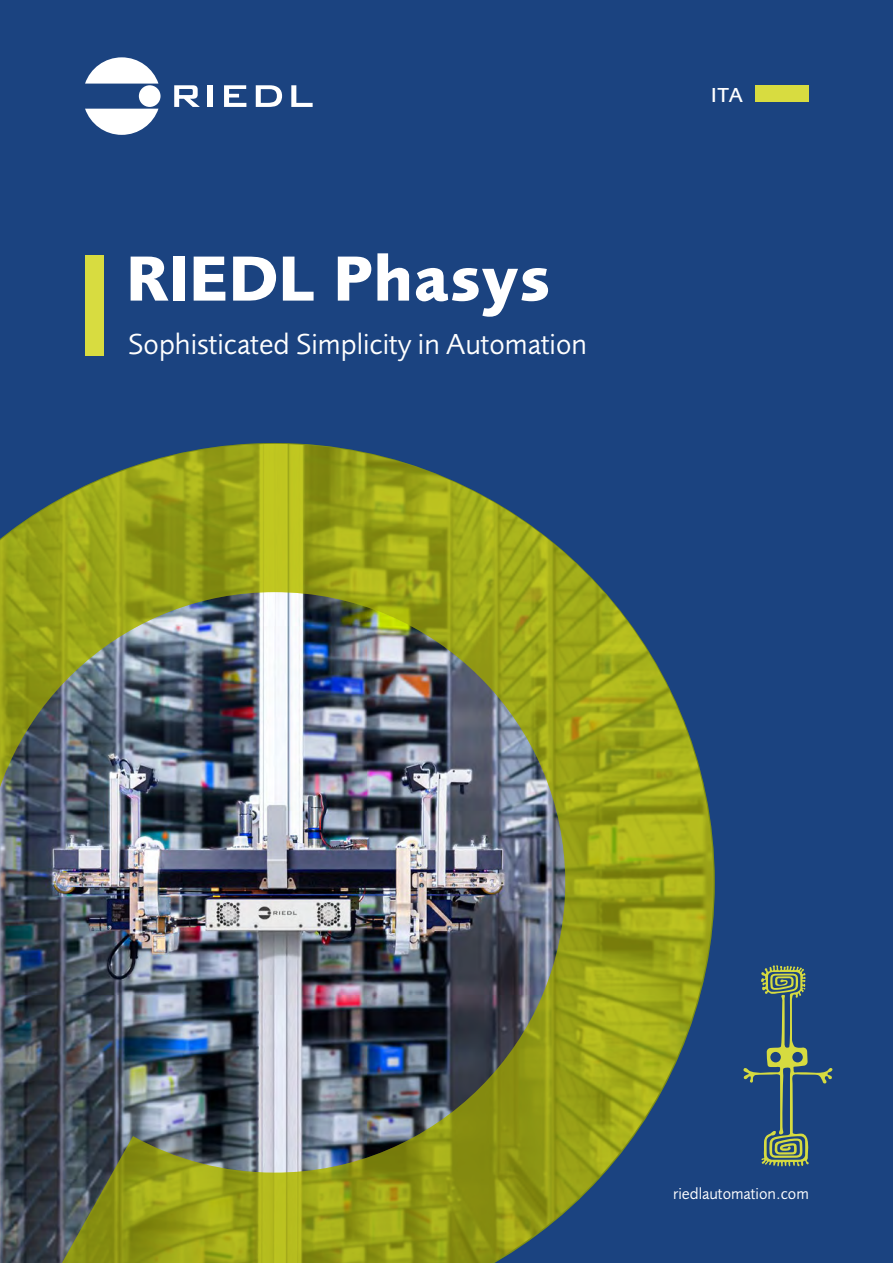
<style>
.page{position:relative;width:893px;height:1263px;background:#1b4380}
.page>*{position:absolute;margin:0;border:0;box-sizing:border-box;transform-origin:0 0}
.t1{font:700 66px "Foundry Sans OT2";letter-spacing:.01em;color:#fff}
.t2{font:30px "Foundry Sans OT2";color:#fff}
.t3{font:500 21px "Foundry Sans OT2";color:#fff}
.t4{font:16.5px "Foundry Sans OT2";color:#fff}
</style>
<div class="page">
<div style="left:85px;top:255px;width:19px;height:100px;background:#d8dc40"></div>
<div style="left:755px;top:86px;width:54px;height:16px;background:#d8dc40"></div>
<svg style="left:291px;top:85px;width:22px;height:22px"></svg>
<svg style="left:256px;top:85px;width:26px;height:22px"></svg>
<svg style="left:224px;top:85px;width:22px;height:22px"></svg>
<div style="left:208px;top:85px;width:5px;height:22px;background:#fff"></div>
<svg style="left:174px;top:85px;width:26px;height:22px"></svg>
<svg style="left:85px;top:109px;width:73px;height:26px"></svg>
<div style="left:139px;top:85px;width:22px;height:22px;background:#fff;border-radius:50%"></div>
<svg style="left:85px;top:57px;width:73px;height:27px"></svg>
<img style="left:0;top:443px;width:715px;height:820px">
<svg style="left:743px;top:965px;width:90px;height:201px"></svg>
<h1 class="t1" style="left:126px;top:227px;width:426px">RIEDL Phasys</h1>
<p class="t2" style="left:128px;top:323px;width:460px">Sophisticated Simplicity in Automation</p>
<p class="t3" style="left:711px;top:79px;width:33px">ITA</p>
<p class="t4" style="left:673px;top:1182px;width:137px">riedlautomation.com</p>
</div>
